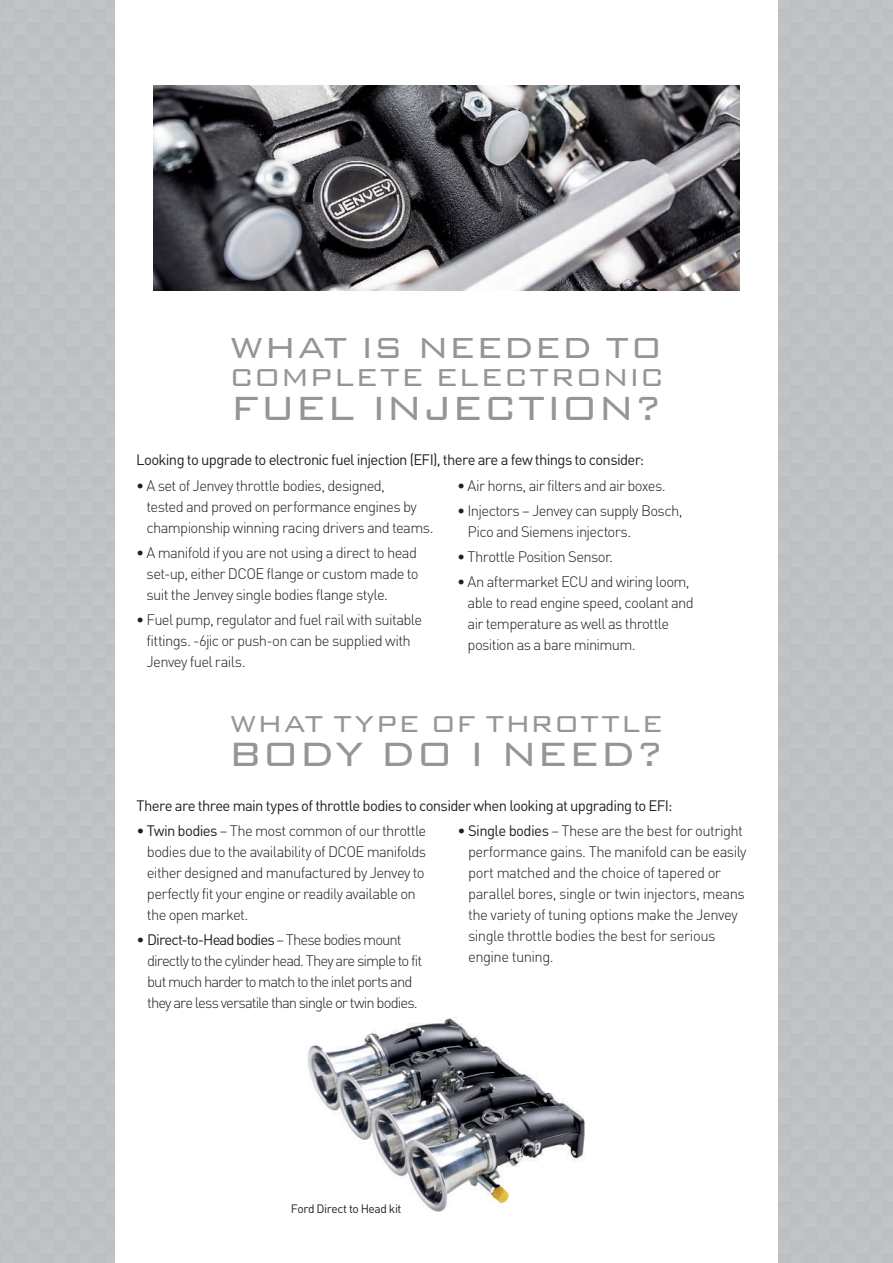
<style>
.page{position:relative;width:893px;height:1263px;background:#fff}
.page>*{position:absolute;margin:0;border:0;box-sizing:border-box;transform-origin:0 0}
.t1{font:300 45px "Bank Gothic BT";letter-spacing:-.01em;color:#939598}
.t2{font:300 44.85px "Bank Gothic BT";letter-spacing:-.01em;color:#939598}
.t3{font:300 38.85px "Bank Gothic BT";letter-spacing:.005em;color:#939598}
.t4{font:300 32.85px "Bank Gothic BT";letter-spacing:.01em;color:#939598}
.t5{font:300 30.75px "Bank Gothic BT";letter-spacing:.03em;color:#939598}
.t6{font:300 15px/21px "DINOT";letter-spacing:-.045em;color:#231f20}
.t7{font:300 15px/21px "DINOT";letter-spacing:-.065em;color:#231f20}
.t8{font:15px "DINOT";letter-spacing:-.045em;color:#231f20}
.t9{font:12px "DINOT";letter-spacing:-.03em;color:#231f20}
.s1{font-weight:400}
</style>
<div class="page">
<img style="left:154px;top:85px;width:585px;height:205px">
<img style="left:308px;top:1017px;width:277px;height:195px">
<h3 class="t3" style="left:230px;top:327px;width:434px">WHAT IS NEEDED TO</h3>
<h3 class="t4" style="left:229px;top:360px;width:436px">COMPLETE ELECTRONIC</h3>
<h2 class="t2" style="left:230px;top:385px;width:434px">FUEL INJECTION?</h2>
<p class="t8" style="left:136px;top:450px;width:510px">Looking to upgrade to electronic fuel injection (EFI), there are a few things to consider:</p>
<p class="t6" style="left:147px;top:474px;width:288px;text-indent:-11px">• A set of Jenvey throttle bodies, designed,<br>tested and proved on performance engines by championship winning racing drivers and teams.</p>
<p class="t6" style="left:147px;top:542px;width:273px;text-align:justify;text-indent:-11px">• A manifold if you are not using a direct to head set-up, either DCOE flange or custom made to suit the Jenvey single bodies flange style.</p>
<p class="t6" style="left:147px;top:609px;width:277px;text-indent:-11px">• Fuel pump, regulator and fuel rail with suitable fittings. -6jic or push-on can be supplied with<br>Jenvey fuel rails.</p>
<p class="t6" style="left:457px;top:474px;width:210px">• Air horns, air filters and air boxes.</p>
<p class="t6" style="left:468px;top:500px;width:216px;text-indent:-11px">• Injectors – Jenvey can supply Bosch,<br>Pico and Siemens injectors.</p>
<p class="t6" style="left:457px;top:546px;width:158px">• Throttle Position Sensor.</p>
<p class="t6" style="left:468px;top:571px;width:228px;text-indent:-11px">• An aftermarket ECU and wiring loom, able to read engine speed, coolant and air temperature as well as throttle position as a bare minimum.</p>
<h3 class="t5" style="left:230px;top:707px;width:434px">WHAT TYPE OF THROTTLE</h3>
<h1 class="t1" style="left:228px;top:730px;width:438px">BODY DO I NEED?</h1>
<p class="t8" style="left:136px;top:796px;width:538px">There are three main types of throttle bodies to consider when looking at upgrading to EFI:</p>
<p class="t6" style="left:147px;top:820px;width:281px;text-indent:-10px">• <span class="s1">Twin bodies</span> – The most common of our throttle bodies due to the availability of DCOE manifolds either designed and manufactured by Jenvey to perfectly fit your engine or readily available on the open market.</p>
<p class="t7" style="left:147px;top:929px;width:277px;text-indent:-11px">• <span class="s1">Direct-to-Head bodies</span> – These bodies mount directly to the cylinder head. They are simple to fit but much harder to match to the inlet ports and they are less versatile than single or twin bodies.</p>
<p class="t6" style="left:468px;top:820px;width:280px;text-indent:-11px">• <span class="s1">Single bodies</span> – These are the best for outright performance gains. The manifold can be easily port matched and the choice of tapered or parallel bores, single or twin injectors, means the variety of tuning options make the Jenvey single throttle bodies the best for serious engine tuning.</p>
<p class="t9" style="left:291px;top:1201px;width:112px">Ford Direct to Head kit</p>
</div>
